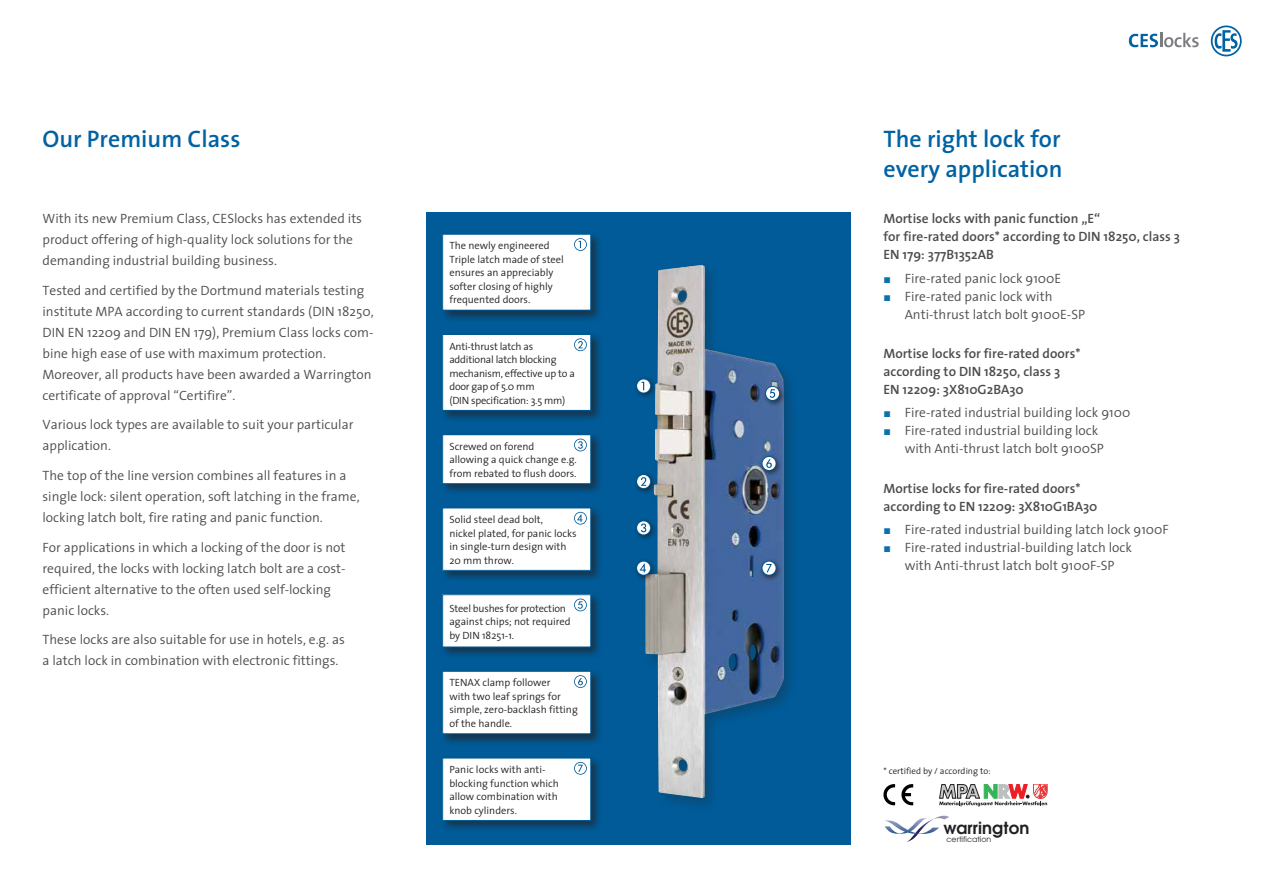
<style>
.page{position:relative;width:1263px;height:893px;background:#fff}
.page>*{position:absolute;margin:0;border:0;box-sizing:border-box;transform-origin:0 0}
.t1{font:600 24px/30px "The Sans";color:#0062a3}
.t2{font:600 16.5px "Avant Garde";color:#231f20}
.t3{font:300 13.5px/21px "The Sans";color:#4b4c4d}
.t4{font:600 13.5px/18px "The Sans";color:#4b4c4d}
.t5{font:300 10.5px/13.5px "The Sans";color:#231f20}
.t6{font:300 10.5px/13.5px "The Sans";letter-spacing:-.02em;color:#231f20}
.t7{font:300 9px "The Sans";color:#231f20}
.t8{font:7.65px "Avant Garde";color:#231f20}
</style>
<div class="page">
<svg style="left:1129px;top:33px;width:70px;height:14px"></svg>
<svg style="left:1211px;top:26px;width:31px;height:30px"></svg>
<div style="left:426px;top:213px;width:424px;height:632px;background:#005b98"></div>
<div style="left:642px;top:262px;width:157px;height:551px;background:#231f20;opacity:.25"></div>
<img style="left:645px;top:265px;width:139px;height:533px">
<svg style="left:883px;top:784px;width:12px;height:21px"></svg>
<svg style="left:901px;top:784px;width:12px;height:21px"></svg>
<svg style="left:939px;top:784px;width:108px;height:22px"></svg>
<svg style="left:884px;top:816px;width:65px;height:26px"></svg>
<div style="left:440px;top:231px;width:163px;height:91px;background:#231f20;opacity:.65"></div>
<div style="left:443px;top:234px;width:148px;height:76px;background:#fff"></div>
<div style="left:442px;top:234px;width:149px;height:77px;border:1px solid #005893"></div>
<div style="left:440px;top:331px;width:163px;height:91px;background:#231f20;opacity:.65"></div>
<div style="left:443px;top:334px;width:148px;height:76px;background:#fff"></div>
<div style="left:442px;top:334px;width:149px;height:77px;border:1px solid #005893"></div>
<div style="left:440px;top:431px;width:163px;height:65px;background:#231f20;opacity:.65"></div>
<div style="left:443px;top:435px;width:148px;height:49px;background:#fff"></div>
<div style="left:442px;top:434px;width:149px;height:50px;border:1px solid #005893"></div>
<div style="left:440px;top:505px;width:163px;height:77px;background:#231f20;opacity:.65"></div>
<div style="left:443px;top:508px;width:148px;height:62px;background:#fff"></div>
<div style="left:442px;top:508px;width:149px;height:63px;border:1px solid #005893"></div>
<div style="left:440px;top:591px;width:163px;height:68px;background:#231f20;opacity:.65"></div>
<div style="left:443px;top:595px;width:148px;height:52px;background:#fff"></div>
<div style="left:442px;top:594px;width:149px;height:53px;border:1px solid #005893"></div>
<div style="left:440px;top:668px;width:163px;height:78px;background:#231f20;opacity:.65"></div>
<div style="left:443px;top:671px;width:148px;height:63px;background:#fff"></div>
<div style="left:442px;top:671px;width:149px;height:63px;border:1px solid #005893"></div>
<div style="left:440px;top:755px;width:163px;height:78px;background:#231f20;opacity:.65"></div>
<div style="left:443px;top:758px;width:148px;height:62px;background:#fff"></div>
<div style="left:442px;top:758px;width:149px;height:63px;border:1px solid #005893"></div>
<svg style="left:574px;top:238px;width:13px;height:13px"></svg>
<div style="left:575px;top:239px;width:11px;height:11px;background:#fff;border-radius:50%"></div>
<svg style="left:578px;top:241px;width:3px;height:7px"></svg>
<svg style="left:574px;top:338px;width:13px;height:13px"></svg>
<svg style="left:575px;top:339px;width:11px;height:11px"></svg>
<svg style="left:578px;top:341px;width:5px;height:7px"></svg>
<svg style="left:574px;top:439px;width:13px;height:12px"></svg>
<svg style="left:575px;top:439px;width:11px;height:12px"></svg>
<svg style="left:578px;top:441px;width:5px;height:8px"></svg>
<svg style="left:574px;top:512px;width:13px;height:13px"></svg>
<svg style="left:575px;top:513px;width:11px;height:11px"></svg>
<svg style="left:577px;top:514px;width:5px;height:8px"></svg>
<svg style="left:574px;top:599px;width:13px;height:12px"></svg>
<svg style="left:575px;top:599px;width:11px;height:12px"></svg>
<svg style="left:578px;top:601px;width:5px;height:8px"></svg>
<svg style="left:574px;top:675px;width:13px;height:13px"></svg>
<div style="left:575px;top:676px;width:11px;height:11px;background:#fff;border-radius:50%"></div>
<svg style="left:578px;top:678px;width:5px;height:7px"></svg>
<svg style="left:574px;top:762px;width:13px;height:13px"></svg>
<svg style="left:575px;top:763px;width:11px;height:11px"></svg>
<svg style="left:578px;top:765px;width:5px;height:7px"></svg>
<div style="left:633px;top:376px;width:24px;height:23px;background:#231f20;opacity:.75"></div>
<svg style="left:636px;top:379px;width:15px;height:14px"></svg>
<svg style="left:637px;top:379px;width:13px;height:13px"></svg>
<svg style="left:641px;top:382px;width:3px;height:8px"></svg>
<div style="left:633px;top:471px;width:24px;height:24px;background:#231f20;opacity:.75"></div>
<svg style="left:636px;top:474px;width:15px;height:15px"></svg>
<svg style="left:637px;top:475px;width:13px;height:13px"></svg>
<svg style="left:641px;top:477px;width:5px;height:9px"></svg>
<div style="left:633px;top:518px;width:24px;height:23px;background:#231f20;opacity:.75"></div>
<svg style="left:636px;top:520px;width:15px;height:15px"></svg>
<svg style="left:637px;top:521px;width:13px;height:13px"></svg>
<svg style="left:641px;top:523px;width:5px;height:9px"></svg>
<div style="left:633px;top:558px;width:24px;height:23px;background:#231f20;opacity:.75"></div>
<svg style="left:636px;top:561px;width:15px;height:15px"></svg>
<svg style="left:637px;top:562px;width:13px;height:13px"></svg>
<svg style="left:640px;top:564px;width:6px;height:8px"></svg>
<div style="left:762px;top:383px;width:24px;height:24px;background:#231f20;opacity:.75"></div>
<svg style="left:765px;top:386px;width:15px;height:15px"></svg>
<svg style="left:766px;top:387px;width:13px;height:13px"></svg>
<svg style="left:770px;top:389px;width:5px;height:9px"></svg>
<div style="left:759px;top:453px;width:23px;height:24px;background:#231f20;opacity:.75"></div>
<svg style="left:762px;top:456px;width:14px;height:15px"></svg>
<svg style="left:762px;top:457px;width:13px;height:13px"></svg>
<svg style="left:766px;top:459px;width:6px;height:9px"></svg>
<div style="left:759px;top:558px;width:23px;height:23px;background:#231f20;opacity:.75"></div>
<svg style="left:762px;top:561px;width:14px;height:15px"></svg>
<svg style="left:762px;top:562px;width:13px;height:13px"></svg>
<svg style="left:766px;top:564px;width:6px;height:9px"></svg>
<h1 class="t1" style="left:43px;top:123px;width:199px">Our Premium Class</h1>
<h1 class="t1" style="left:883px;top:123px;width:180px">The right lock for every application</h1>
<p class="t3" style="left:43px;top:208px;width:321px">With its new Premium Class, CESlocks has extended its product offering of high-quality lock solutions for the demanding industrial building business.</p>
<p class="t3" style="left:43px;top:279px;width:333px">Tested and certified by the Dortmund materials testing institute MPA according to current standards (DIN 18250, DIN EN 12209 and DIN EN 179), Premium Class locks com&shy;bine high ease of use with maximum protection.<br>Moreover, all products have been awarded a Warrington certificate of approval “Certifire”.</p>
<p class="t3" style="left:43px;top:414px;width:312px">Various lock types are available to suit your particular application.</p>
<p class="t3" style="left:43px;top:464px;width:319px">The top of the line version combines all features in a single lock: silent operation, soft latching in the frame, locking latch bolt, fire rating and panic function.</p>
<p class="t3" style="left:43px;top:536px;width:305px">For applications in which a locking of the door is not required, the locks with locking latch bolt are a cost&shy;efficient alternative to the often used self-locking panic locks.</p>
<p class="t3" style="left:43px;top:628px;width:304px">These locks are also suitable for use in hotels, e.g. as a latch lock in combination with electronic fittings.</p>
<p class="t5" style="left:449px;top:239px;width:116px">The newly engineered<br>Triple latch made of steel ensures an appreciably softer closing of highly frequented doors.</p>
<p class="t6" style="left:449px;top:339px;width:127px">Anti-thrust latch as additional latch blocking mechanism, effective up to a door gap of 5.0 mm<br>(DIN specification: 3.5 mm)</p>
<p class="t5" style="left:449px;top:439px;width:129px">Screwed on forend<br>allowing a quick change e.g. from rebated to flush doors.</p>
<p class="t5" style="left:449px;top:512px;width:129px">Solid steel dead bolt,<br>nickel plated, for panic locks in single-turn design with<br>20 mm throw.</p>
<p class="t5" style="left:449px;top:601px;width:123px">Steel bushes for protection against chips; not required by DIN 18251-1.</p>
<p class="t5" style="left:449px;top:676px;width:130px">TENAX clamp follower<br>with two leaf springs for simple, zero-backlash fitting of the handle.</p>
<p class="t5" style="left:449px;top:763px;width:111px">Panic locks with anti&shy;blocking function which allow combination with knob cylinders.</p>
<p class="t4" style="left:883px;top:209px;width:298px">Mortise locks with panic function „E“<br>for fire-rated doors* according to DIN 18250, class 3<br>EN 179: 377B1352AB</p>
<p class="t3" style="left:905px;top:269px;width:182px;line-height:18px">Fire-rated panic lock 9100E<br>Fire-rated panic lock with<br>Anti-thrust latch bolt 9100E-SP</p>
<p class="t4" style="left:883px;top:344px;width:199px">Mortise locks for fire-rated doors* according to DIN 18250, class 3<br>EN 12209: 3X810G2BA30</p>
<p class="t3" style="left:905px;top:403px;width:227px;line-height:18px">Fire-rated industrial building lock 9100<br>Fire-rated industrial building lock<br>with Anti-thrust latch bolt 9100SP</p>
<p class="t4" style="left:883px;top:479px;width:216px">Mortise locks for fire-rated doors* according to EN 12209: 3X810G1BA30</p>
<p class="t3" style="left:905px;top:520px;width:266px;line-height:18px">Fire-rated industrial building latch lock 9100F<br>Fire-rated industrial-building latch lock<br>with Anti-thrust latch bolt 9100F-SP</p>
<p class="t7" style="left:883px;top:763px;width:109px">* certified by / according to:</p>
<p class="t2" style="left:943px;top:817px;width:87px">warrington</p>
<p class="t8" style="left:946px;top:834px;width:46px">certification</p>
</div>
